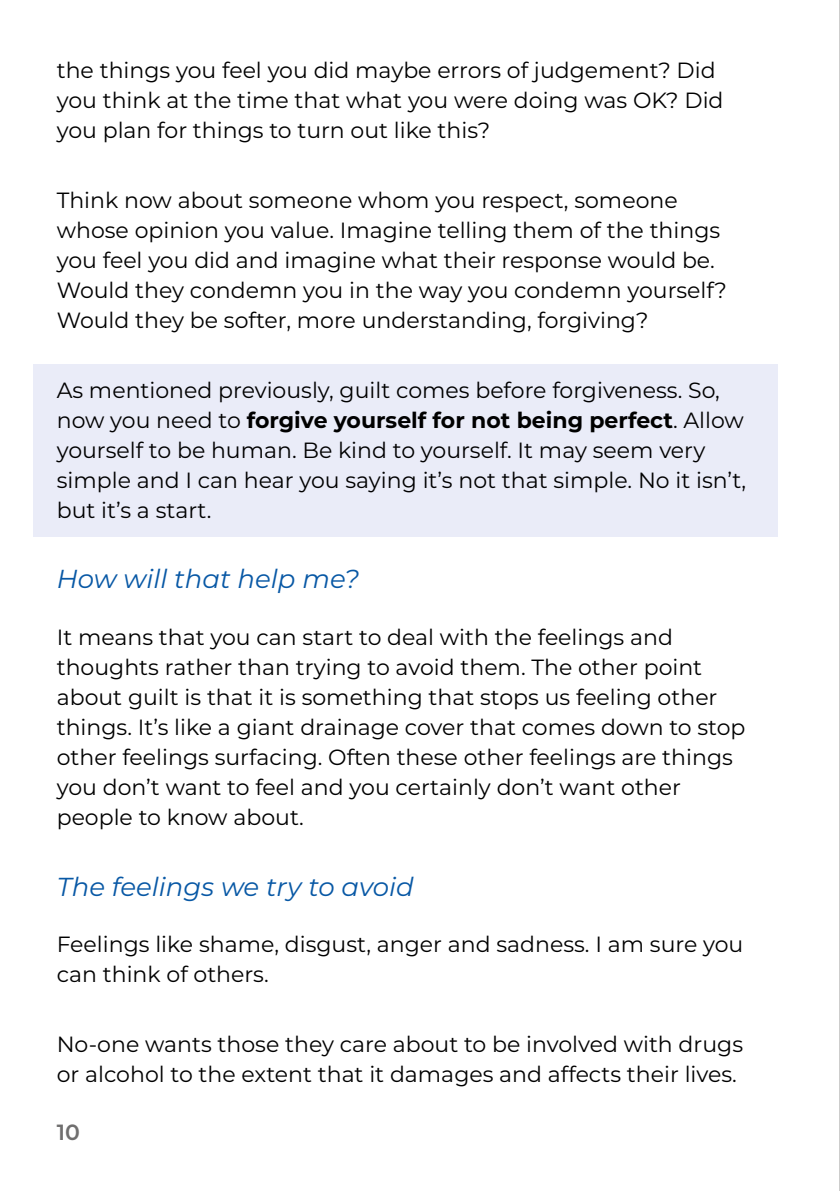
<style>
.page{position:relative;width:840px;height:1191px;background:#fff}
.page>*{position:absolute;margin:0;border:0;box-sizing:border-box;transform-origin:0 0}
.t1{font:italic 26px "Montserrat";color:#0858a5}
.t2{font:22px/30px "Montserrat";color:#000}
.t3{font:600 22px "Montserrat";color:#706f6f}
.s1{font-weight:700}
</style>
<div class="page">
<div style="left:33px;top:364px;width:744px;height:172px;background:#eaecf8"></div>
<hr style="left:839px;top:0;width:1px;height:1191px;background:#9d9d9c">
<p class="t2" style="left:57px;top:54px;width:668px">the things you feel you did maybe errors of judgement? Did you think at the time that what you were doing was OK? Did you plan for things to turn out like this?</p>
<p class="t2" style="left:57px;top:184px;width:671px">Think now about someone whom you respect, someone whose opinion you value. Imagine telling them of the things you feel you did and imagine what their response would be.<br>Would they condemn you in the way you condemn yourself?<br>Would they be softer, more understanding, forgiving?</p>
<p class="t2" style="left:57px;top:374px;width:690px">As mentioned previously, guilt comes before forgiveness. So, now you need to <span class="s1">forgive yourself for not being perfect</span>. Allow yourself to be human. Be kind to yourself. It may seem very simple and I can hear you saying it’s not that simple. No it isn’t, but it’s a start.</p>
<p class="t1" style="left:57px;top:561px;width:304px">How will that help me?</p>
<p class="t2" style="left:57px;top:621px;width:690px">It means that you can start to deal with the feelings and thoughts rather than trying to avoid them. The other point about guilt is that it is something that stops us feeling other things. It’s like a giant drainage cover that comes down to stop other feelings surfacing. Often these other feelings are things you don’t want to feel and you certainly don’t want other people to know about.</p>
<p class="t1" style="left:57px;top:868px;width:358px">The feelings we try to avoid</p>
<p class="t2" style="left:57px;top:928px;width:687px">Feelings like shame, disgust, anger and sadness. I am sure you can think of others.</p>
<p class="t2" style="left:57px;top:1028px;width:687px">No-one wants those they care about to be involved with drugs or alcohol to the extent that it damages and affects their lives.</p>
<p class="t3" style="left:57px;top:1116px;width:25px">10</p>
</div>
